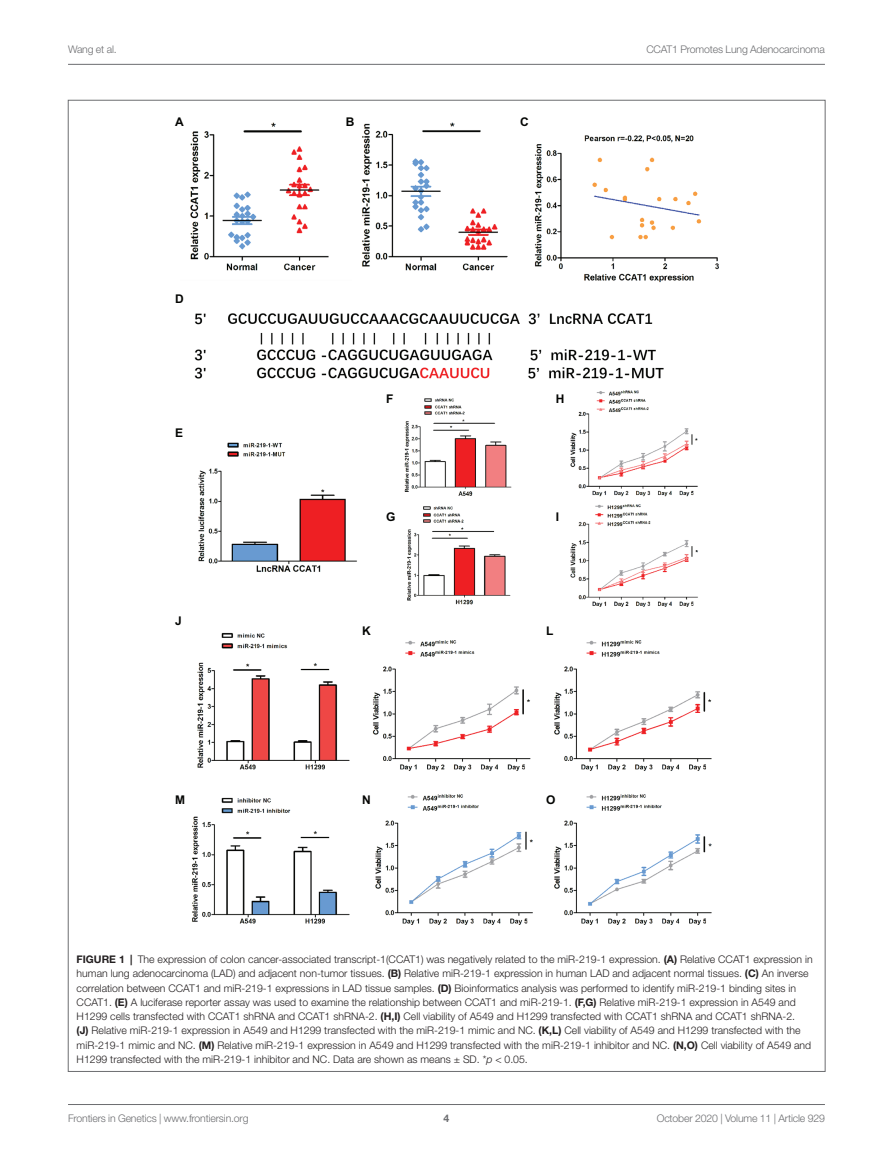
<style>
.page{position:relative;width:893px;height:1170px;background:#fff}
.page>*{position:absolute;margin:0;border:0;box-sizing:border-box;transform-origin:0 0}
.t1{font:700 12px "Arial";color:#040503}
.FIG_LEG{font:300 10.5px/14.2px "Helvetica Neue LT Std";color:#231f20}
.t2{font:300 10.5px "Helvetica Neue LT Std";letter-spacing:-.015em;color:#6c6d70}
.t3{font:700 10.5px "Helvetica Neue LT Std";color:#6c6d70}
.s1{font-weight:700}
.s2{font-style:italic}
</style>
<div class="page">
<hr style="left:68px;top:64px;width:757px;height:1px;background:#6c6d70">
<hr style="left:68px;top:1104px;width:757px;height:1px;background:#6c6d70">
<img style="left:190px;top:122px;width:529px;height:803px">
<p class="t2" style="left:68px;top:42px;width:50px">Wang et al.</p>
<p class="t2" style="left:646px;top:42px;width:180px">CCAT1 Promotes Lung Adenocarcinoma</p>
<p class="t1" style="left:175px;top:114px;width:10px">A</p>
<p class="t1" style="left:346px;top:114px;width:10px">B</p>
<p class="t1" style="left:520px;top:114px;width:10px">C</p>
<p class="t1" style="left:175px;top:290px;width:10px">D</p>
<p class="t1" style="left:175px;top:425px;width:10px">E</p>
<p class="t1" style="left:175px;top:612px;width:8px">J</p>
<p class="t1" style="left:386px;top:390px;width:9px">F</p>
<p class="t1" style="left:556px;top:390px;width:10px">H</p>
<p class="t1" style="left:386px;top:508px;width:11px">G</p>
<p class="t1" style="left:556px;top:508px;width:5px">I</p>
<p class="t1" style="left:362px;top:622px;width:10px">K</p>
<p class="t1" style="left:546px;top:622px;width:9px">L</p>
<p class="t1" style="left:175px;top:791px;width:11px">M</p>
<p class="t1" style="left:362px;top:791px;width:10px">N</p>
<p class="t1" style="left:546px;top:791px;width:11px">O</p>
<p class="FIG_LEG" style="left:77px;top:952px;width:737px"><span class="s1">FIGURE 1 |</span> The expression of colon cancer-associated transcript-1(CCAT1) was negatively related to the miR-219-1 expression. <span class="s1">(A)</span> Relative CCAT1 expression in human lung adenocarcinoma (LAD) and adjacent non-tumor tissues. <span class="s1">(B)</span> Relative miR-219-1 expression in human LAD and adjacent normal tissues. <span class="s1">(C)</span> An inverse correlation between CCAT1 and miR-219-1 expressions in LAD tissue samples. <span class="s1">(D)</span> Bioinformatics analysis was performed to identify miR-219-1 binding sites in CCAT1. <span class="s1">(E)</span> A luciferase reporter assay was used to examine the relationship between CCAT1 and miR-219-1. <span class="s1">(F,G)</span> Relative miR-219-1 expression in A549 and H1299 cells transfected with CCAT1 shRNA and CCAT1 shRNA-2. <span class="s1">(H,I)</span> Cell viability of A549 and H1299 transfected with CCAT1 shRNA and CCAT1 shRNA-2.<br><span class="s1">(J)</span> Relative miR-219-1 expression in A549 and H1299 transfected with the miR-219-1 mimic and NC. <span class="s1">(K,L)</span> Cell viability of A549 and H1299 transfected with the miR-219-1 mimic and NC. <span class="s1">(M)</span> Relative miR-219-1 expression in A549 and H1299 transfected with the miR-219-1 inhibitor and NC. <span class="s1">(N,O)</span> Cell viability of A549 and H1299 transfected with the miR-219-1 inhibitor and NC. Data are shown as means ± SD. *<span class="s2">p</span> &lt; 0.05.</p>
<p class="t2" style="left:68px;top:1111px;width:182px">Frontiers in Genetics | www.frontiersin.org</p>
<p class="t3" style="left:444px;top:1111px;width:7px">4</p>
<p class="t2" style="left:657px;top:1111px;width:170px">October 2020 | Volume 11 | Article 929</p>
</div>
